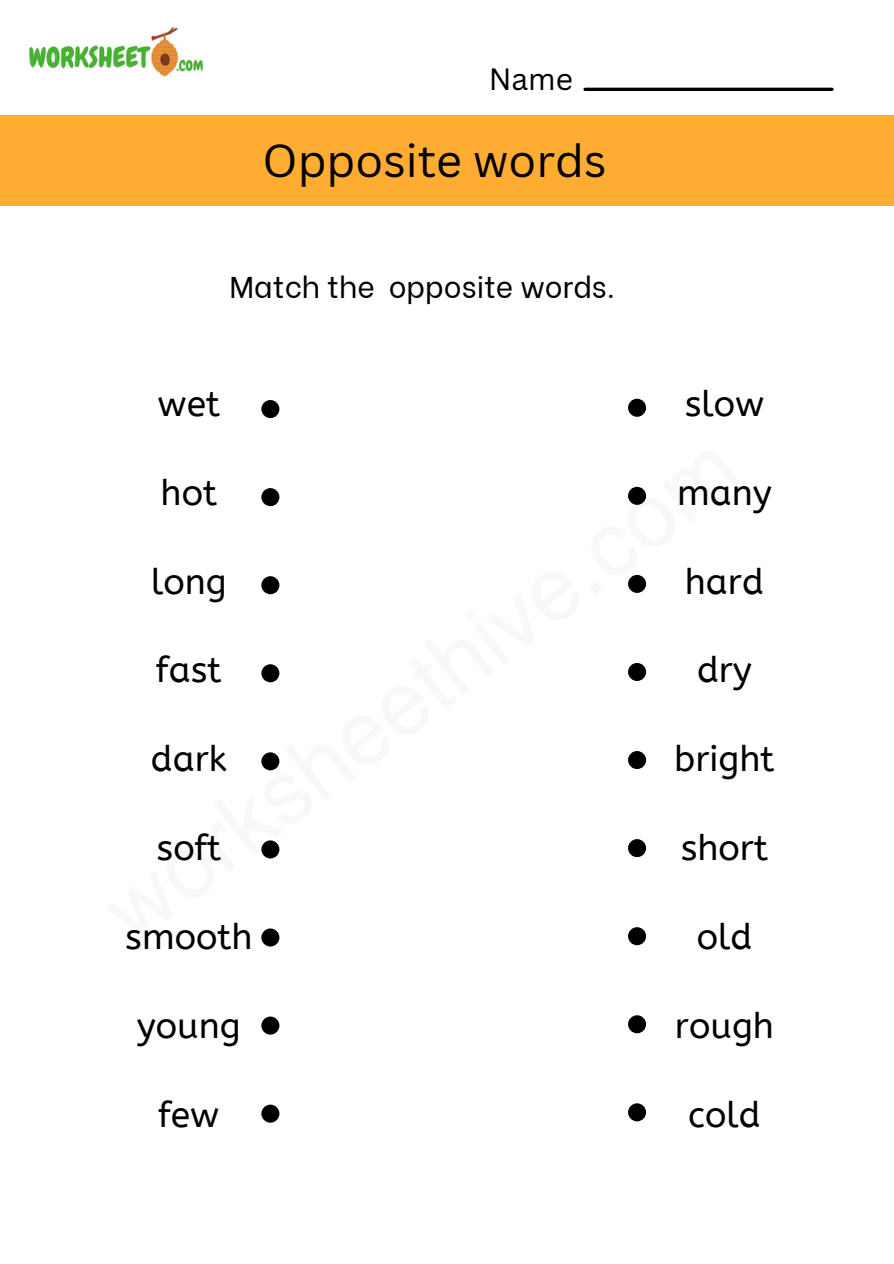
<style>
.page{position:relative;width:894px;height:1264px;background:#fff}
.page>*{position:absolute;margin:0;border:0;box-sizing:border-box;transform-origin:0 0}
.t1{font:45px "Canva Sans";color:#000}
.t2{font:35.7px "A Bee Zee";color:#000}
.t3{font:30px "Be Vietnam";color:#000}
.t4{font:30px "Canva Sans";color:#000}
</style>
<div class="page">
<div style="left:261px;top:400px;width:18px;height:18px;background:#000;border-radius:50%"></div>
<div style="left:261px;top:488px;width:18px;height:18px;background:#000;border-radius:50%"></div>
<div style="left:261px;top:576px;width:18px;height:18px;background:#000;border-radius:50%"></div>
<div style="left:261px;top:664px;width:18px;height:18px;background:#000;border-radius:50%"></div>
<div style="left:261px;top:752px;width:18px;height:18px;background:#000;border-radius:50%"></div>
<div style="left:261px;top:840px;width:18px;height:18px;background:#000;border-radius:50%"></div>
<div style="left:261px;top:928px;width:18px;height:18px;background:#000;border-radius:50%"></div>
<div style="left:261px;top:1016px;width:18px;height:18px;background:#000;border-radius:50%"></div>
<div style="left:261px;top:1104px;width:18px;height:18px;background:#000;border-radius:50%"></div>
<div style="left:628px;top:399px;width:18px;height:18px;background:#000;border-radius:50%"></div>
<div style="left:628px;top:487px;width:18px;height:18px;background:#000;border-radius:50%"></div>
<div style="left:628px;top:575px;width:18px;height:18px;background:#000;border-radius:50%"></div>
<div style="left:628px;top:663px;width:18px;height:18px;background:#000;border-radius:50%"></div>
<div style="left:628px;top:751px;width:18px;height:18px;background:#000;border-radius:50%"></div>
<div style="left:628px;top:839px;width:18px;height:18px;background:#000;border-radius:50%"></div>
<div style="left:628px;top:927px;width:18px;height:18px;background:#000;border-radius:50%"></div>
<div style="left:628px;top:1015px;width:18px;height:18px;background:#000;border-radius:50%"></div>
<div style="left:628px;top:1103px;width:18px;height:18px;background:#000;border-radius:50%"></div>
<img style="left:29px;top:26px;width:174px;height:51px">
<hr style="left:585px;top:88px;width:246px;height:3px;background:#000">
<div style="left:0;top:115px;width:893px;height:91px;background:#ffac33"></div>
<p class="t4" style="left:488px;top:58px;width:86px">Name</p>
<p class="t1" style="left:262px;top:129px;width:345px">Opposite words</p>
<p class="t3" style="left:229px;top:262px;width:387px">Match the opposite words.</p>
<p class="t2" style="left:157px;top:383px;width:64px">wet</p>
<p class="t2" style="left:161px;top:472px;width:58px">hot</p>
<p class="t2" style="left:151px;top:560px;width:77px">long</p>
<p class="t2" style="left:156px;top:649px;width:67px">fast</p>
<p class="t2" style="left:151px;top:738px;width:78px">dark</p>
<p class="t2" style="left:157px;top:827px;width:66px">soft</p>
<p class="t2" style="left:125px;top:916px;width:129px">smooth</p>
<p class="t2" style="left:137px;top:1005px;width:105px">young</p>
<p class="t2" style="left:158px;top:1093px;width:63px">few</p>
<p class="t2" style="left:684px;top:383px;width:81px">slow</p>
<p class="t2" style="left:677px;top:472px;width:96px">many</p>
<p class="t2" style="left:684px;top:560px;width:81px">hard</p>
<p class="t2" style="left:696px;top:649px;width:56px">dry</p>
<p class="t2" style="left:674px;top:738px;width:102px">bright</p>
<p class="t2" style="left:680px;top:827px;width:89px">short</p>
<p class="t2" style="left:696px;top:916px;width:57px">old</p>
<p class="t2" style="left:674px;top:1005px;width:101px">rough</p>
<p class="t2" style="left:688px;top:1093px;width:74px">cold</p>
</div>
